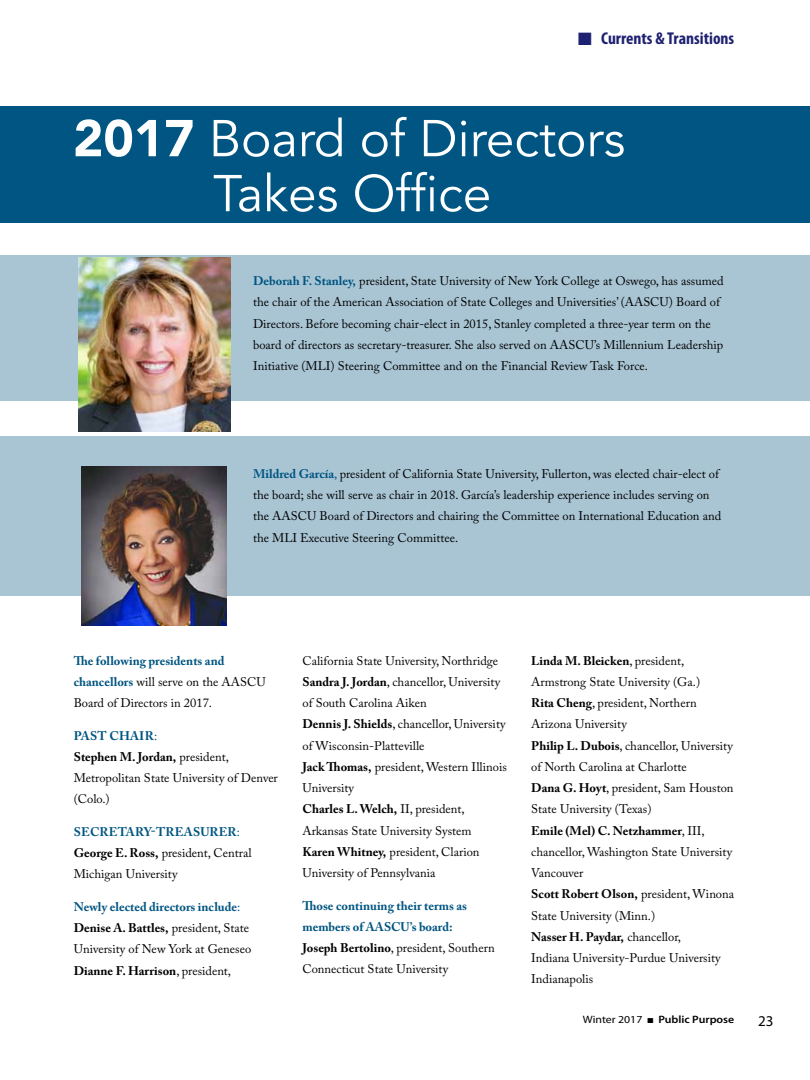
<style>
.page{position:relative;width:810px;height:1080px;background:#fff}
.page>*{position:absolute;margin:0;border:0;box-sizing:border-box;transform-origin:0 0}
.t1{font:51.25px/55px "Avenir";color:#fff;text-align:center}
.t2{font:700 condensed 17.12px "Myriad Pro";color:#1e2171}
.t3{font:15px "Myriad Pro";color:#000}
.t4{font:12.5px/21.2px "Adobe Caslon Pro";color:#000}
.t5{font:700 12.5px/21.2px "Adobe Caslon Pro";color:#005582}
.t6{font:600 10.75px "Myriad Pro";color:#000;scale:1.11 1}
.s1{font-weight:900}
.s2{font-weight:700;color:#005582}
.s3{color:#005582}
.s4{font-weight:700}
.s5{font-weight:400}
</style>
<div class="page">
<div style="left:1px;top:106px;width:809px;height:117px;background:#005582"></div>
<div style="left:0;top:255px;width:810px;height:145px;background:#a9c5d4"></div>
<div style="left:0;top:436px;width:810px;height:159px;background:#a9c5d4"></div>
<img style="left:82px;top:467px;width:145px;height:159px">
<img style="left:78px;top:258px;width:152px;height:173px">
<h2 class="t2" style="left:601px;top:28px;width:135px">Currents &amp; Transitions</h2>
<h1 class="t1" style="left:73px;top:112px;width:554px"><span class="s1">2017</span> Board of Directors<br>Takes Office</h1>
<p class="t4" style="left:253px;top:270px;width:472px"><span class="s2">Deborah F. Stanley,</span> president, State University of New York College at Oswego, has assumed the chair of the American Association of State Colleges and Universities’ (AASCU) Board of Directors. Before becoming chair-elect in 2015, Stanley completed a three-year term on the board of directors as secretary-treasurer. She also served on AASCU’s Millennium Leadership Initiative (MLI) Steering Committee and on the Financial Review Task Force.</p>
<p class="t4" style="left:253px;top:463px;width:470px"><span class="s2">Mildred García</span><span class="s3">,</span> president of California State University, Fullerton, was elected chair-elect of the board; she will serve as chair in 2018. García’s leadership experience includes serving on the AASCU Board of Directors and chairing the Committee on International Education and the MLI Executive Steering Committee.</p>
<p class="t4" style="left:74px;top:650px;width:194px"><span class="s2">The following presidents and chancellors</span> will serve on the AASCU<br>Board of Directors in 2017.</p>
<p class="t4" style="left:74px;top:725px;width:206px"><span class="s2">Past Chair</span><span class="s3">:<br></span><span class="s4">Stephen M. Jordan,</span> president,<br>Metropolitan State University of Denver (Colo.)</p>
<p class="t5" style="left:74px;top:821px;width:10px">Sec</p>
<p class="t4" style="left:74px;top:821px;width:179px;text-indent:26px"><span class="s2">retary-Treasurer</span><span class="s3">:<br></span><span class="s4">George E. Ross,</span> president, Central<br>Michigan University</p>
<p class="t4" style="left:74px;top:896px;width:179px"><span class="s2">Newly elected directors include</span><span class="s3">:<br></span><span class="s4">Denise A. Battles,</span> president, State University of New York at Geneseo <span class="s4">Dianne F. Harrison</span>, president,</p>
<p class="t4" style="left:302px;top:650px;width:206px">California State University, Northridge <span class="s4">Sandra J. Jordan</span>, chancellor, University of South Carolina Aiken<br><span class="s4">Dennis J. Shields</span>, chancellor, University of Wisconsin-Platteville<br><span class="s4">Jack Thomas,</span> president, Western Illinois University<br><span class="s4">Charles L. Welch,</span> II, president, Arkansas State University System <span class="s4">Karen Whitney,</span> president, Clarion University of Pennsylvania</p>
<p class="t5" style="left:302px;top:895px;width:166px">Those continuing their terms as members of AAS</p>
<p class="t4" style="left:302px;top:916px;width:194px;text-indent:89px"><span class="s2">CU’s board:<br></span><span class="s4">Joseph Bertolino</span>, president, Southern<br>Connecticut State University</p>
<p class="t4" style="left:531px;top:650px;width:204px"><span class="s4">Linda M. Bleicken</span>, president,<br>Armstrong State University (Ga.)<br><span class="s4">Rita Cheng</span>, president, Northern<br>Arizona University<br><span class="s4">Philip L. Dubois</span>, chancellor, University of North Carolina at Charlotte<br><span class="s4">Dana G. Hoyt</span>, president, Sam Houston<br>State University (Texas)<br><span class="s4">Emile (Mel) C. Netzhammer</span>, III, chancellor, Washington State University<br>Vancouver<br><span class="s4">Scott Robert Olson,</span> president, Winona<br>State University (Minn.)<br><span class="s4">Nasser H. Paydar,</span> chancellor,<br>Indiana University-Purdue University<br>Indianapolis</p>
<p class="t6" style="left:583px;top:1013px;width:138px"><span class="s5">Winter 2017</span> ■ Public Purpose</p>
<p class="t3" style="left:758px;top:1012px;width:17px">23</p>
</div>
